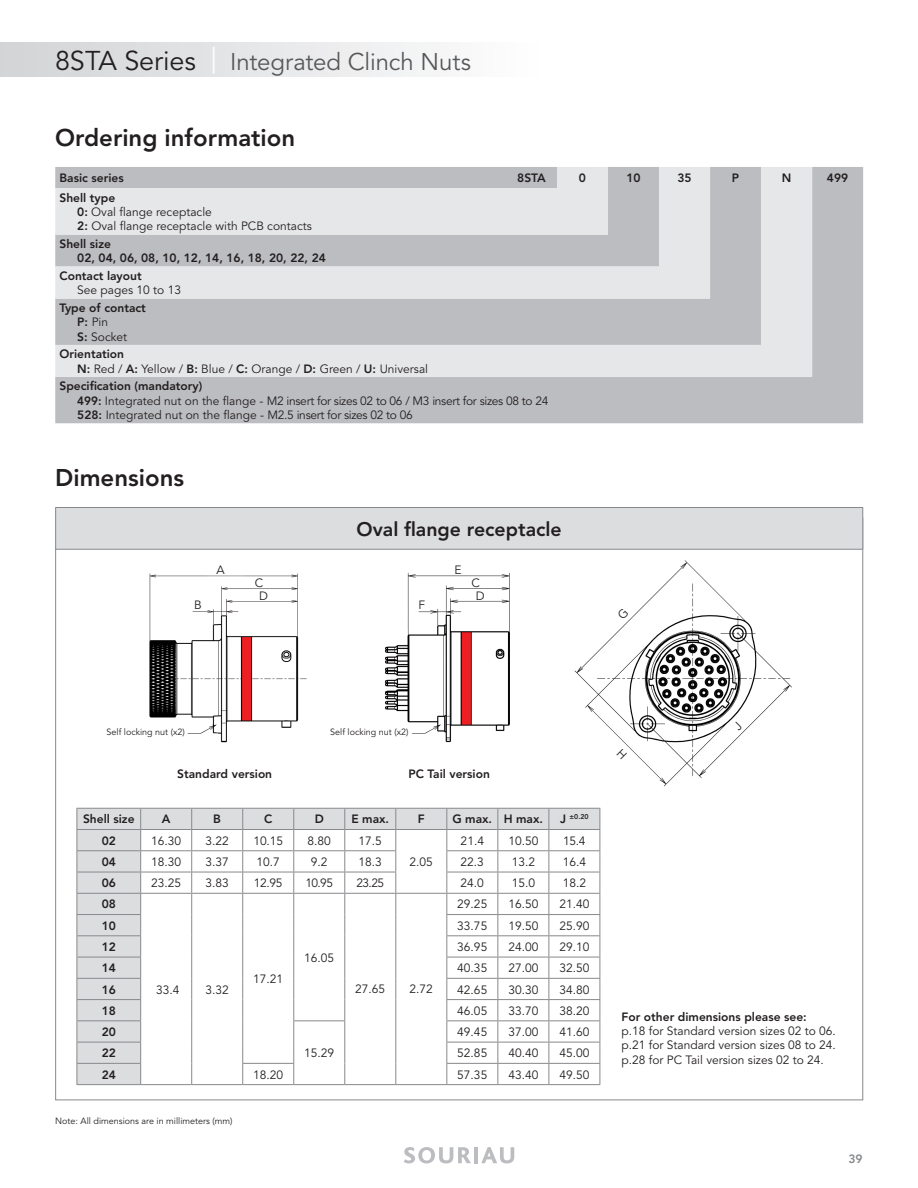
<style>
.page{position:relative;width:918px;height:1188px;background:#fff}
.page>*{position:absolute;margin:0;border:0;box-sizing:border-box;transform-origin:0 0}
.t1{font:24px "Avenir LT Std";letter-spacing:-.005em;color:#57585a}
.t2{font:800 24px "Avenir LT Std";color:#231f20}
.t3{font:800 19.5px "Avenir LT Std";color:#231f20}
.t4{font:12px/14.4px "Avenir LT Std";color:#231f20}
.t5{font:800 12px/14.4px "Avenir LT Std";color:#231f20}
.t6{font:12px/14.4px "Avenir LT Std";letter-spacing:-.025em;color:#231f20}
.t7{font:800 12px "Avenir LT Std";color:#87898c}
.t8{font:9px "Avenir LT Std";color:#231f20}
.t9{font:800 6.9px "Avenir LT Std";color:#231f20}
.s1{font-size:27px;color:#231f20}
.s2{font-size:27px;color:#fff}
.s3{font-weight:800}
.s4{font-weight:400}
.s5{font-size:12px}
</style>
<div class="page">
<div style="left:0;top:43px;width:544px;height:34px;background:linear-gradient(to right,#d2d3d6,#fefefe)"></div>
<svg style="left:404px;top:1147px;width:67px;height:16px"></svg>
<hr style="left:474px;top:1147px;width:4px;height:16px;background:#bcbdc0">
<svg style="left:481px;top:1147px;width:33px;height:16px"></svg>
<div style="left:55px;top:518px;width:808px;height:582px;background:#fff;border:1px solid #87898c"></div>
<div style="left:56px;top:507px;width:807px;height:42px;background:#dcdddf"></div>
<div style="left:55px;top:507px;width:808px;height:43px;border:1px solid #87898c"></div>
<div style="left:55px;top:167px;width:808px;height:256px;background:#bcbdc0"></div>
<svg style="left:55px;top:167px;width:757px;height:210px;background:#d3d4d6"></svg>
<img style="left:149px;top:560px;width:643px;height:227px">
<svg style="left:77px;top:808px;width:524px;height:277px"></svg>
<hr style="left:447px;top:1084px;width:51px;height:1px;background:#87898c">
<hr style="left:498px;top:1084px;width:51px;height:1px;background:#87898c">
<hr style="left:549px;top:1084px;width:51px;height:1px;background:#87898c">
<svg style="left:617px;top:608px;width:12px;height:12px"></svg>
<svg style="left:617px;top:749px;width:10px;height:10px"></svg>
<svg style="left:733px;top:722px;width:9px;height:10px"></svg>
<h1 class="t1" style="left:55px;top:48px;width:417px"><span class="s1">8STA Series</span> <span class="s2">|</span> Integrated Clinch Nuts</h1>
<h1 class="t2" style="left:55px;top:123px;width:241px">Ordering information</h1>
<p class="t5" style="left:60px;top:171px;width:66px">Basic series</p>
<p class="t5" style="left:517px;top:171px;width:30px">8STA</p>
<p class="t5" style="left:579px;top:171px;width:9px">0</p>
<p class="t5" style="left:626px;top:171px;width:16px">10</p>
<p class="t5" style="left:677px;top:171px;width:16px">35</p>
<p class="t5" style="left:732px;top:171px;width:9px">P</p>
<p class="t5" style="left:782px;top:171px;width:11px">N</p>
<p class="t5" style="left:827px;top:171px;width:23px">499</p>
<p class="t4" style="left:77px;top:191px;width:236px;text-indent:-18px"><span class="s3">Shell type<br>0:</span> Oval flange receptacle<br><span class="s3">2:</span> Oval flange receptacle with PCB contacts</p>
<p class="t5" style="left:77px;top:237px;width:250px;text-indent:-18px">Shell size<br>02, 04, 06, 08, 10, 12, 14, 16, 18, 20, 22, 24</p>
<p class="t5" style="left:60px;top:269px;width:84px">Contact layout</p>
<p class="t4" style="left:77px;top:283px;width:105px">See pages 10 to 13</p>
<p class="t5" style="left:77px;top:301px;width:70px;text-indent:-18px">Type of contact<br>P: <span class="s4">Pin<br></span>S: <span class="s4">Socket</span></p>
<p class="t4" style="left:77px;top:347px;width:352px;text-indent:-18px"><span class="s3">Orientation<br>N:</span> Red / <span class="s3">A:</span> Yellow / <span class="s3">B:</span> Blue / <span class="s3">C:</span> Orange / <span class="s3">D:</span> Green / <span class="s3">U:</span> Universal</p>
<p class="t6" style="left:77px;top:379px;width:473px;text-indent:-18px"><span class="s3">Specification (mandatory)<br>499:</span> Integrated nut on the flange - M2 insert for sizes 02 to 06 / M3 insert for sizes 08 to 24<br><span class="s3">528:</span> Integrated nut on the flange - M2.5 insert for sizes 02 to 06</p>
<h1 class="t2" style="left:55px;top:463px;width:130px">Dimensions</h1>
<p class="t4" style="left:194px;top:598px;width:9px">B</p>
<p class="t4" style="left:217px;top:563px;width:10px">A</p>
<p class="t4" style="left:255px;top:577px;width:15px;line-height:13.2px;text-align:center">C<br>D</p>
<h2 class="t3" style="left:357px;top:517px;width:207px">Oval flange receptacle</h2>
<p class="t4" style="left:419px;top:598px;width:8px">F</p>
<p class="t4" style="left:455px;top:563px;width:9px">E</p>
<p class="t4" style="left:472px;top:577px;width:15px;line-height:13.2px;text-align:center">C<br>D</p>
<p class="t8" style="left:107px;top:727px;width:80px">Self locking nut (x2)</p>
<p class="t8" style="left:330px;top:727px;width:80px">Self locking nut (x2)</p>
<p class="t5" style="left:177px;top:766px;width:96px">Standard version</p>
<p class="t5" style="left:408px;top:766px;width:83px">PC Tail version</p>
<p class="t5" style="left:83px;top:812px;width:53px">Shell size</p>
<p class="t5" style="left:162px;top:812px;width:10px">A</p>
<p class="t5" style="left:213px;top:812px;width:9px">B</p>
<p class="t5" style="left:264px;top:812px;width:10px">C</p>
<p class="t5" style="left:315px;top:812px;width:11px">D</p>
<p class="t5" style="left:351px;top:812px;width:39px">E max.</p>
<p class="t5" style="left:418px;top:812px;width:8px">F</p>
<p class="t5" style="left:452px;top:812px;width:92px">G max. H max.</p>
<p class="t9" style="left:560px;top:813px;width:30px"><span class="s5">J</span> ±0.20</p>
<p class="t5" style="left:102px;top:833px;width:16px">02</p>
<p class="t4" style="left:151px;top:834px;width:32px">16.30</p>
<p class="t4" style="left:206px;top:834px;width:25px">3.22</p>
<p class="t4" style="left:253px;top:834px;width:31px">10.15</p>
<p class="t4" style="left:308px;top:834px;width:25px">8.80</p>
<p class="t4" style="left:359px;top:834px;width:25px">17.5</p>
<p class="t4" style="left:410px;top:855px;width:25px">2.05</p>
<p class="t4" style="left:461px;top:834px;width:25px">21.4</p>
<p class="t4" style="left:508px;top:834px;width:32px">10.50</p>
<p class="t4" style="left:563px;top:834px;width:24px">15.4</p>
<p class="t5" style="left:102px;top:855px;width:16px">04</p>
<p class="t4" style="left:151px;top:855px;width:32px">18.30</p>
<p class="t4" style="left:206px;top:855px;width:25px">3.37</p>
<p class="t4" style="left:257px;top:855px;width:25px">10.7</p>
<p class="t4" style="left:311px;top:855px;width:18px">9.2</p>
<p class="t4" style="left:359px;top:855px;width:25px">18.3</p>
<p class="t4" style="left:461px;top:855px;width:25px">22.3</p>
<p class="t4" style="left:512px;top:855px;width:25px">13.2</p>
<p class="t4" style="left:563px;top:855px;width:25px">16.4</p>
<p class="t5" style="left:102px;top:876px;width:16px">06</p>
<p class="t4" style="left:151px;top:876px;width:32px">23.25</p>
<p class="t4" style="left:206px;top:876px;width:25px">3.83</p>
<p class="t4" style="left:254px;top:876px;width:30px">12.95</p>
<p class="t4" style="left:305px;top:876px;width:29px">10.95</p>
<p class="t4" style="left:356px;top:876px;width:29px">23.25</p>
<p class="t4" style="left:461px;top:876px;width:25px">24.0</p>
<p class="t4" style="left:512px;top:876px;width:25px">15.0</p>
<p class="t4" style="left:563px;top:876px;width:25px">18.2</p>
<p class="t5" style="left:102px;top:897px;width:16px">08</p>
<p class="t4" style="left:457px;top:897px;width:32px">29.25</p>
<p class="t4" style="left:508px;top:897px;width:32px">16.50</p>
<p class="t4" style="left:559px;top:897px;width:32px">21.40</p>
<p class="t5" style="left:102px;top:918px;width:16px">10</p>
<p class="t4" style="left:457px;top:919px;width:32px">33.75</p>
<p class="t4" style="left:508px;top:919px;width:32px">19.50</p>
<p class="t4" style="left:559px;top:919px;width:32px">25.90</p>
<p class="t5" style="left:102px;top:940px;width:16px">12</p>
<p class="t4" style="left:457px;top:940px;width:32px">36.95</p>
<p class="t4" style="left:508px;top:940px;width:32px">24.00</p>
<p class="t4" style="left:559px;top:940px;width:32px">29.10</p>
<p class="t5" style="left:102px;top:961px;width:16px">14</p>
<p class="t4" style="left:457px;top:961px;width:32px">40.35</p>
<p class="t4" style="left:508px;top:961px;width:32px">27.00</p>
<p class="t4" style="left:559px;top:961px;width:32px">32.50</p>
<p class="t5" style="left:102px;top:982px;width:16px">16</p>
<p class="t4" style="left:457px;top:983px;width:32px">42.65</p>
<p class="t4" style="left:508px;top:983px;width:32px">30.30</p>
<p class="t4" style="left:559px;top:983px;width:32px">34.80</p>
<p class="t5" style="left:102px;top:1003px;width:16px">18</p>
<p class="t4" style="left:457px;top:1004px;width:32px">46.05</p>
<p class="t4" style="left:508px;top:1004px;width:32px">33.70</p>
<p class="t4" style="left:559px;top:1004px;width:32px">38.20</p>
<p class="t5" style="left:102px;top:1025px;width:16px">20</p>
<p class="t4" style="left:304px;top:1046px;width:32px">15.29</p>
<p class="t4" style="left:304px;top:951px;width:32px">16.05</p>
<p class="t4" style="left:253px;top:972px;width:32px">17.21</p>
<p class="t4" style="left:355px;top:983px;width:32px">27.65</p>
<p class="t4" style="left:410px;top:983px;width:25px">2.72</p>
<p class="t4" style="left:156px;top:983px;width:25px">33.4</p>
<p class="t4" style="left:206px;top:983px;width:25px">3.32</p>
<p class="t4" style="left:457px;top:1025px;width:32px">49.45</p>
<p class="t4" style="left:508px;top:1025px;width:32px">37.00</p>
<p class="t4" style="left:559px;top:1025px;width:32px">41.60</p>
<p class="t5" style="left:102px;top:1046px;width:16px">22</p>
<p class="t4" style="left:457px;top:1046px;width:32px">52.85</p>
<p class="t4" style="left:508px;top:1046px;width:32px">40.40</p>
<p class="t4" style="left:559px;top:1046px;width:32px">45.00</p>
<p class="t5" style="left:102px;top:1067px;width:16px">24</p>
<p class="t4" style="left:253px;top:1068px;width:32px">18.20</p>
<p class="t4" style="left:457px;top:1068px;width:32px">57.35</p>
<p class="t4" style="left:508px;top:1068px;width:32px">43.40</p>
<p class="t4" style="left:559px;top:1068px;width:32px">49.50</p>
<p class="t8" style="left:55px;top:1116px;width:179px">Note: All dimensions are in millimeters (mm)</p>
<p class="t5" style="left:622px;top:1009px;width:187px">For other dimensions please see:</p>
<p class="t4" style="left:622px;top:1024px;width:216px;text-align:justify">p.18 for Standard version sizes 02 to 06. p.21 for Standard version sizes 08 to 24. p.28 for PC Tail version sizes 02 to 24.</p>
<p class="t7" style="left:849px;top:1152px;width:16px">39</p>
</div>
